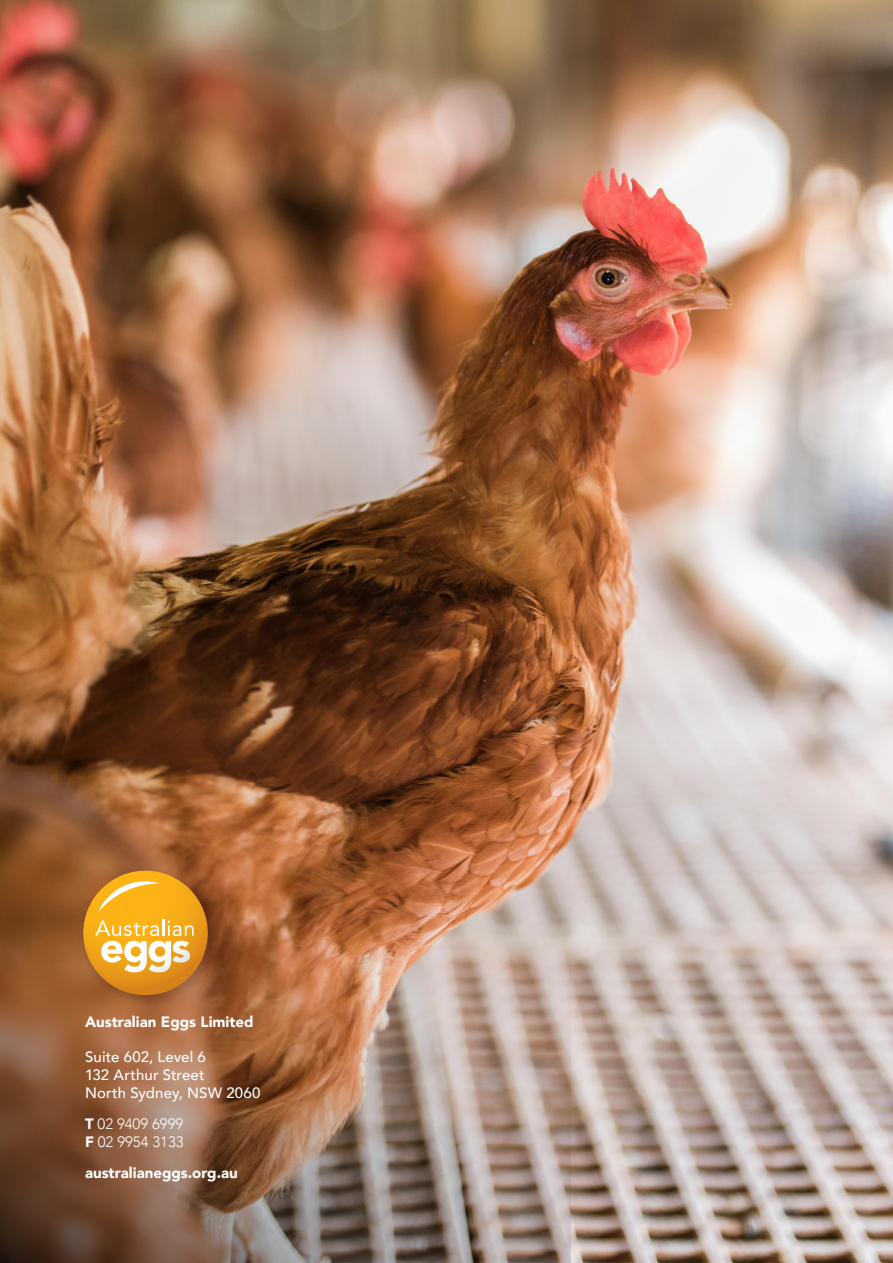
<style>
.page{position:relative;width:893px;height:1263px;background:#fff}
.page>*{position:absolute;margin:0;border:0;box-sizing:border-box;transform-origin:0 0}
.t1{font:500 15px/18px "Avenir";letter-spacing:.01em;color:#fff}
.t2{font:900 15px "Avenir";color:#fff}
.t3{font:300 15px/18px "Avenir";color:#fff}
.s1{font-weight:900}
</style>
<div class="page">
<img style="left:0;top:0;width:893px;height:1263px">
<img style="left:0;top:551px;width:570px;height:712px">
<img style="left:74px;top:861px;width:152px;height:144px">
<svg style="left:83px;top:871px;width:125px;height:124px;background:#ea9d17"></svg>
<svg style="left:98px;top:876px;width:62px;height:36px;background:#f5b532"></svg>
<svg style="left:95px;top:919px;width:99px;height:53px"></svg>
<p class="t2" style="left:85px;top:1009px;width:170px">Australian Eggs Limited</p>
<p class="t1" style="left:85px;top:1047px;width:177px">Suite 602, Level 6<br>132 Arthur Street<br>North Sydney, NSW 2060</p>
<p class="t3" style="left:85px;top:1115px;width:100px"><span class="s1">T</span> 02 9409 6999<br><span class="s1">F</span> 02 9954 3133</p>
<p class="t2" style="left:85px;top:1160px;width:154px">australianeggs.org.au</p>
</div>
